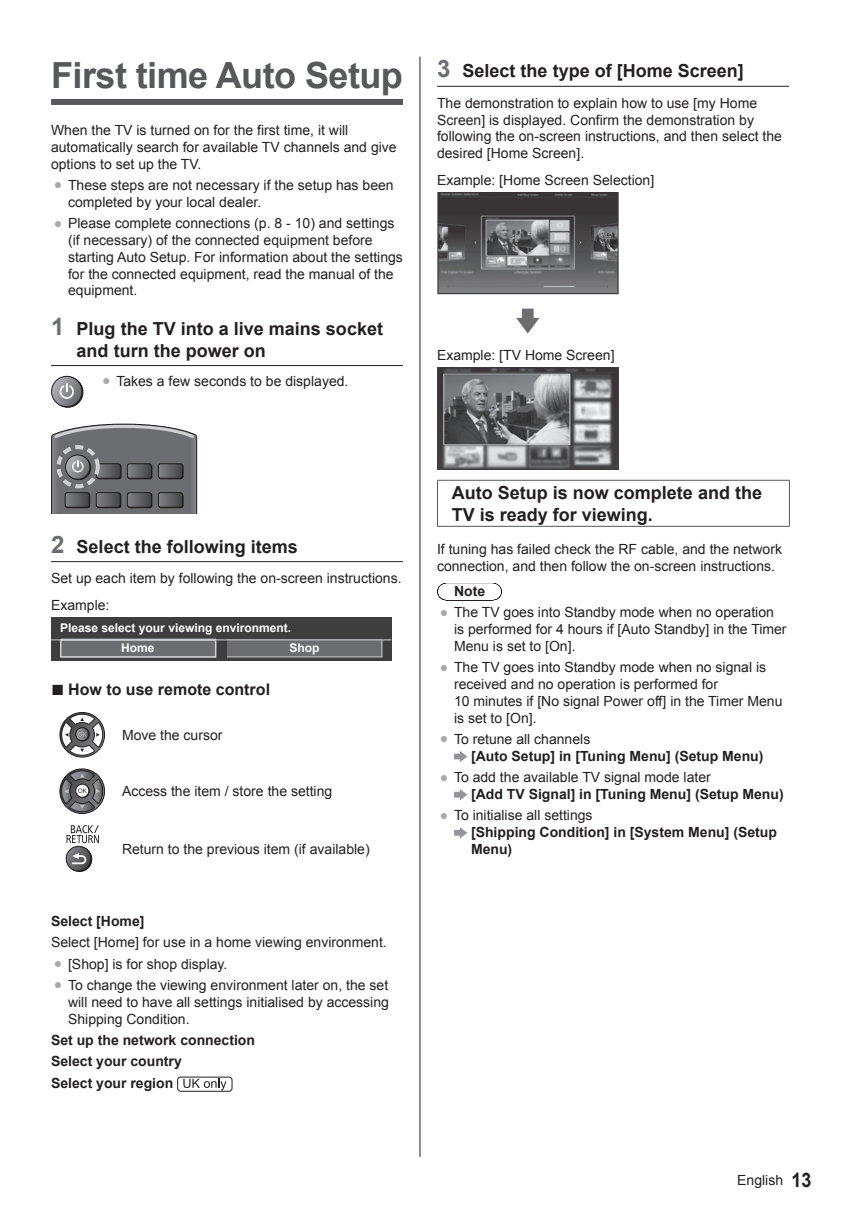
<style>
.page{position:relative;width:857px;height:1225px;background:#fff}
.page>*{position:absolute;margin:0;border:0;box-sizing:border-box;transform-origin:0 0}
.t1{font:700 36px "Arial";letter-spacing:-.015em;color:#57585a}
.t2{font:700 18px/21.6px "Arial";color:#231f20}
.t3{font:700 16px "Arial";color:#231f20}
.t4{font:14px/16.8px "Arial";color:#231f20}
.t5{font:700 14px/16.8px "Arial";color:#231f20}
.t6{font:700 12px/20.6px "Arial";color:#fff}
.s1{color:#a8a9ad}
.s2{font-size:24px;color:#6c6d70}
.s3{font-size:22px}
.s4{font-weight:400;color:#a8a9ad}
.s5{font-weight:400}
.s6{font-weight:700;font-size:20px}
</style>
<div class="page">
<hr style="left:419px;top:57px;width:1px;height:1100px;background:#231f20">
<div style="left:51px;top:99px;width:352px;height:6px;background:#57585a"></div>
<hr style="left:51px;top:365px;width:352px;height:1px;background:#231f20">
<hr style="left:51px;top:561px;width:352px;height:1px;background:#231f20">
<div style="left:53px;top:377px;width:30px;height:30px;background:#292526;border-radius:50%"></div>
<div style="left:52px;top:376px;width:31px;height:32px;border:1px solid #231f20;border-radius:50%"></div>
<svg style="left:52px;top:376px;width:30px;height:31px"></svg>
<div style="left:51px;top:376px;width:31px;height:31px;border:1px solid #231f20;border-radius:50%"></div>
<svg style="left:60px;top:383px;width:20px;height:16px"></svg>
<svg style="left:51px;top:423px;width:146px;height:90px;background:#737376"></svg>
<div style="left:51px;top:617px;width:340px;height:43px;background:#3e3e3f"></div>
<div style="left:61px;top:638px;width:154px;height:20px;background:#6c6d70"></div>
<svg style="left:226px;top:640px;width:156px;height:17px;background:#717275"></svg>
<div style="left:60px;top:639px;width:156px;height:18px;border:2px solid #d1d2d4"></div>
<hr style="left:51px;top:639px;width:340px;height:1px;background:#d1d2d4">
<svg style="left:60px;top:713px;width:44px;height:43px"></svg>
<svg style="left:60px;top:769px;width:44px;height:44px"></svg>
<div style="left:67px;top:847px;width:25px;height:24px;background:#231f20;border-radius:50%"></div>
<div style="left:67px;top:846px;width:25px;height:26px;border:1px solid #231f20;border-radius:50%"></div>
<svg style="left:66px;top:846px;width:25px;height:25px"></svg>
<div style="left:66px;top:846px;width:25px;height:25px;border:1px solid #231f20;border-radius:50%"></div>
<svg style="left:72px;top:853px;width:14px;height:11px"></svg>
<svg style="left:66px;top:825px;width:33px;height:18px"></svg>
<div style="left:177px;top:1076px;width:55px;height:15px;border:1px solid #231f20;border-radius:3px"></div>
<svg style="left:183px;top:1078px;width:43px;height:12px"></svg>
<hr style="left:437px;top:86px;width:351px;height:1px;background:#231f20">
<svg style="left:445px;top:583px;width:48px;height:17px"></svg>
<img style="left:437px;top:192px;width:181px;height:102px">
<svg style="left:516px;top:309px;width:23px;height:24px"></svg>
<img style="left:437px;top:367px;width:181px;height:102px">
<hr style="left:437px;top:480px;width:352px;height:1px;background:#57585a">
<hr style="left:437px;top:481px;width:1px;height:45px;background:#57585a">
<hr style="left:437px;top:526px;width:352px;height:1px;background:#57585a">
<hr style="left:788px;top:481px;width:1px;height:45px;background:#57585a">
<svg style="left:454px;top:751px;width:13px;height:11px"></svg>
<svg style="left:454px;top:789px;width:13px;height:11px"></svg>
<svg style="left:454px;top:827px;width:13px;height:11px"></svg>
<h1 class="t1" style="left:51px;top:50px;width:353px">First time Auto Setup</h1>
<p class="t4" style="left:51px;top:122px;width:347px">When the TV is turned on for the first time, it will automatically search for available TV channels and give options to set up the TV.</p>
<p class="t4" style="left:68px;top:177px;width:327px;text-indent:-14px"><span class="s1">●</span> These steps are not necessary if the setup has been completed by your local dealer.</p>
<p class="t4" style="left:68px;top:215px;width:336px;text-indent:-14px"><span class="s1">●</span> Please complete connections (p. 8 - 10) and settings (if necessary) of the connected equipment before starting Auto Setup. For information about the settings for the connected equipment, read the manual of the equipment.</p>
<p class="t2" style="left:77px;top:318px;width:308px;text-indent:-26px"><span class="s2">1</span> Plug the TV into a live mains socket and turn the power on</p>
<p class="t4" style="left:102px;top:372px;width:248px"><span class="s1">●</span> Takes a few seconds to be displayed.</p>
<p class="t2" style="left:437px;top:60px;width:308px"><span class="s2">3</span> Select the type of [Home Screen]</p>
<p class="t4" style="left:437px;top:94px;width:346px">The demonstration to explain how to use [my Home Screen] is displayed. Confirm the demonstration by following the on-screen instructions, and then select the desired [Home Screen].</p>
<p class="t4" style="left:437px;top:172px;width:219px">Example: [Home Screen Selection]</p>
<p class="t4" style="left:437px;top:347px;width:179px">Example: [TV Home Screen]</p>
<p class="t2" style="left:51px;top:536px;width:248px"><span class="s2">2</span> Select the following items</p>
<p class="t4" style="left:51px;top:564px;width:352px;line-height:27.2px">Set up each item by following the on-screen instructions.<br>Example:</p>
<p class="t6" style="left:121px;top:617px;width:171px;text-indent:-61px">Please select your viewing environment.<br>Home</p>
<p class="t6" style="left:289px;top:638px;width:31px">Shop</p>
<p class="t3" style="left:51px;top:678px;width:220px"><span class="s3">■</span> How to use remote control</p>
<p class="t4" style="left:122px;top:726px;width:102px">Move the cursor</p>
<p class="t4" style="left:122px;top:783px;width:212px">Access the item / store the setting</p>
<p class="t4" style="left:122px;top:840px;width:249px">Return to the previous item (if available)</p>
<p class="t5" style="left:51px;top:913px;width:95px">Select [Home]</p>
<p class="t4" style="left:51px;top:934px;width:337px">Select [Home] for use in a home viewing environment.</p>
<p class="t4" style="left:54px;top:955px;width:175px"><span class="s1">●</span> [Shop] is for shop display.</p>
<p class="t4" style="left:68px;top:976px;width:322px;text-align:justify;text-indent:-14px"><span class="s1">●</span> To change the viewing environment later on, the set will need to have all settings initialised by accessing Shipping Condition.</p>
<p class="t5" style="left:51px;top:1029px;width:205px;line-height:21.4px">Set up the network connection<br>Select your country<br>Select your region</p>
<p class="t2" style="left:451px;top:482px;width:312px">Auto Setup is now complete and the<br>TV is ready for viewing.</p>
<p class="t4" style="left:437px;top:540px;width:346px">If tuning has failed check the RF cable, and the network connection, and then follow the on-screen instructions.</p>
<p class="t5" style="left:454px;top:582px;width:33px">Note</p>
<p class="t4" style="left:454px;top:604px;width:334px;text-indent:-14px"><span class="s1">●</span> The TV goes into Standby mode when no operation is performed for 4 hours if [Auto Standby] in the Timer<br>Menu is set to [On].</p>
<p class="t4" style="left:454px;top:659px;width:330px;text-indent:-14px"><span class="s1">●</span> The TV goes into Standby mode when no signal is received and no operation is performed for<br>10 minutes if [No signal Power off] in the Timer Menu is set to [On].</p>
<p class="t5" style="left:471px;top:731px;width:294px;text-indent:-31px"><span class="s4">●</span> <span class="s5">To retune all channels<br></span>[Auto Setup] in [Tuning Menu] (Setup Menu)</p>
<p class="t5" style="left:471px;top:769px;width:314px;text-indent:-31px"><span class="s4">●</span> <span class="s5">To add the available TV signal mode later<br></span>[Add TV Signal] in [Tuning Menu] (Setup Menu)</p>
<p class="t5" style="left:471px;top:807px;width:307px;text-indent:-31px"><span class="s4">●</span> <span class="s5">To initialise all settings<br></span>[Shipping Condition] in [System Menu] (Setup<br>Menu)</p>
<p class="t4" style="left:736px;top:1171px;width:76px">English <span class="s6">13</span></p>
</div>
